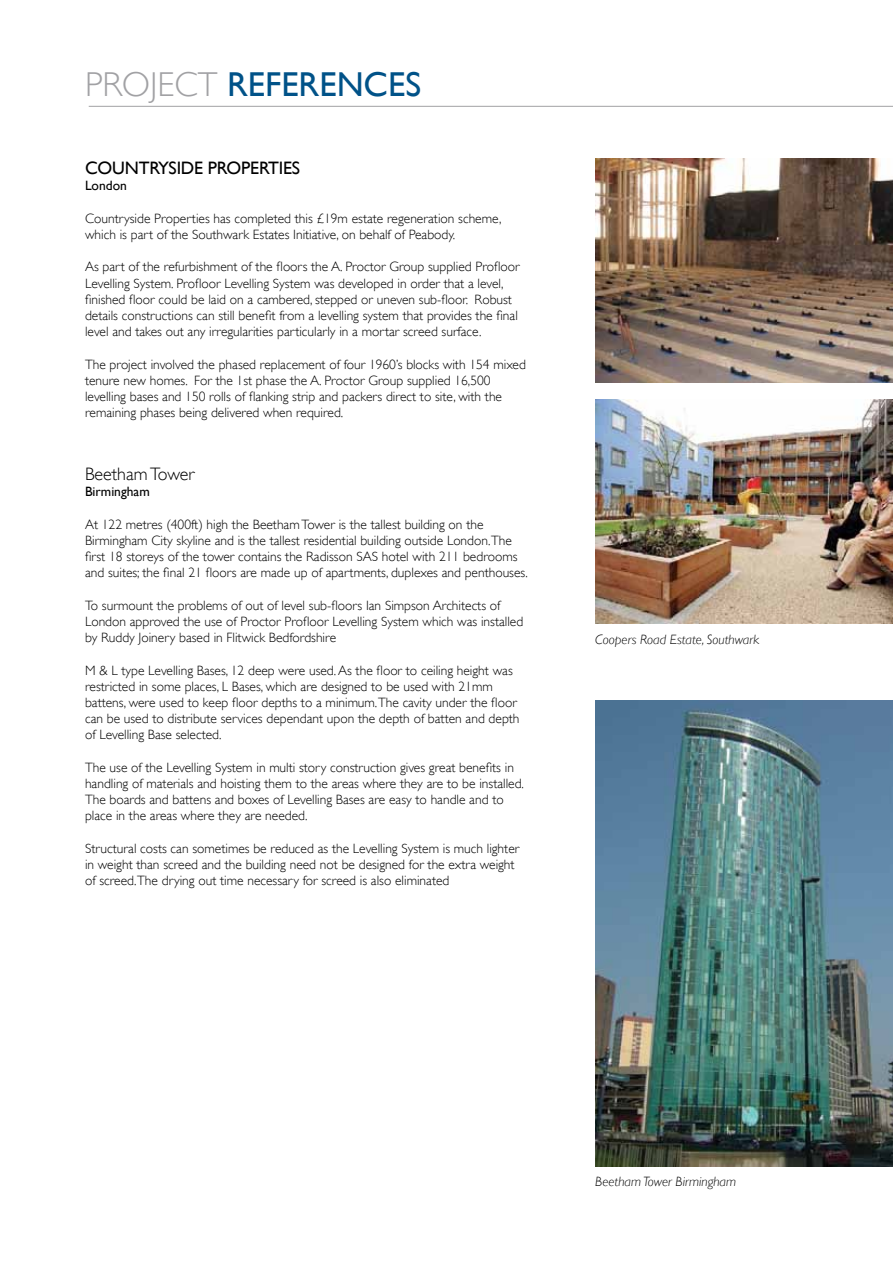
<style>
.page{position:relative;width:893px;height:1263px;background:#fff}
.page>*{position:absolute;margin:0;border:0;box-sizing:border-box;transform-origin:0 0}
.t1{font:34.5px "Gill Sans";color:#005288}
.t2{font:18px "Gill Sans";letter-spacing:-.01em;color:#000}
.t3{font:300 18px "Gill Sans";color:#000}
.t4{font:300 13.5px/16.2px "Gill Sans";color:#000}
.t5{font:italic 300 13.5px "Gill Sans";color:#000}
.t6{font:13.5px "Gill Sans";color:#000}
.s1{font-weight:300;color:#a1a1a4}
</style>
<div class="page">
<hr style="left:89px;top:106px;width:804px;height:1px;background:#a1a1a4">
<img style="left:595px;top:159px;width:298px;height:224px">
<img style="left:595px;top:400px;width:298px;height:224px">
<img style="left:595px;top:700px;width:298px;height:466px">
<h1 class="t1" style="left:85px;top:64px;width:338px"><span class="s1">PROJECT</span> REFERENCES</h1>
<h2 class="t2" style="left:85px;top:158px;width:217px">COUNTRYSIDE PROPERTIES</h2>
<p class="t6" style="left:85px;top:178px;width:43px">London</p>
<p class="t4" style="left:85px;top:210px;width:418px">Countryside Properties has completed this £19m estate regeneration scheme, which is part of the Southwark Estates Initiative, on behalf of Peabody.</p>
<p class="t4" style="left:85px;top:259px;width:436px">As part of the refurbishment of the floors the A. Proctor Group supplied Profloor Levelling System. Profloor Levelling System was developed in order that a level, finished floor could be laid on a cambered, stepped or uneven sub-floor. Robust details constructions can still benefit from a levelling system that provides the final level and takes out any irregularities particularly in a mortar screed surface.</p>
<p class="t4" style="left:85px;top:356px;width:442px">The project involved the phased replacement of four 1960’s blocks with 154 mixed tenure new homes. For the 1st phase the A. Proctor Group supplied 16,500 levelling bases and 150 rolls of flanking strip and packers direct to site, with the remaining phases being delivered when required.</p>
<h2 class="t3" style="left:85px;top:464px;width:111px">Beetham Tower</h2>
<p class="t6" style="left:85px;top:484px;width:66px">Birmingham</p>
<p class="t4" style="left:85px;top:516px;width:444px">At 122 metres (400ft) high the Beetham Tower is the tallest building on the Birmingham City skyline and is the tallest residential building outside London.The first 18 storeys of the tower contains the Radisson SAS hotel with 211 bedrooms and suites; the final 21 floors are made up of apartments, duplexes and penthouses.</p>
<p class="t4" style="left:85px;top:597px;width:440px">To surmount the problems of out of level sub-floors Ian Simpson Architects of<br>London approved the use of Proctor Profloor Levelling System which was installed by Ruddy Joinery based in Flitwick Bedfordshire</p>
<p class="t4" style="left:85px;top:662px;width:436px">M &amp; L type Levelling Bases, 12 deep were used. As the floor to ceiling height was restricted in some places, L Bases, which are designed to be used with 21mm battens, were used to keep floor depths to a minimum.The cavity under the floor can be used to distribute services dependant upon the depth of batten and depth of Levelling Base selected.</p>
<p class="t4" style="left:85px;top:759px;width:440px">The use of the Levelling System in multi story construction gives great benefits in handling of materials and hoisting them to the areas where they are to be installed.<br>The boards and battens and boxes of Levelling Bases are easy to handle and to place in the areas where they are needed.</p>
<p class="t4" style="left:85px;top:840px;width:436px">Structural costs can sometimes be reduced as the Levelling System is much lighter in weight than screed and the building need not be designed for the extra weight of screed.The drying out time necessary for screed is also eliminated</p>
<p class="t5" style="left:595px;top:631px;width:165px">Coopers Road Estate, Southwark</p>
<p class="t5" style="left:595px;top:1174px;width:142px">Beetham Tower Birmingham</p>
</div>
